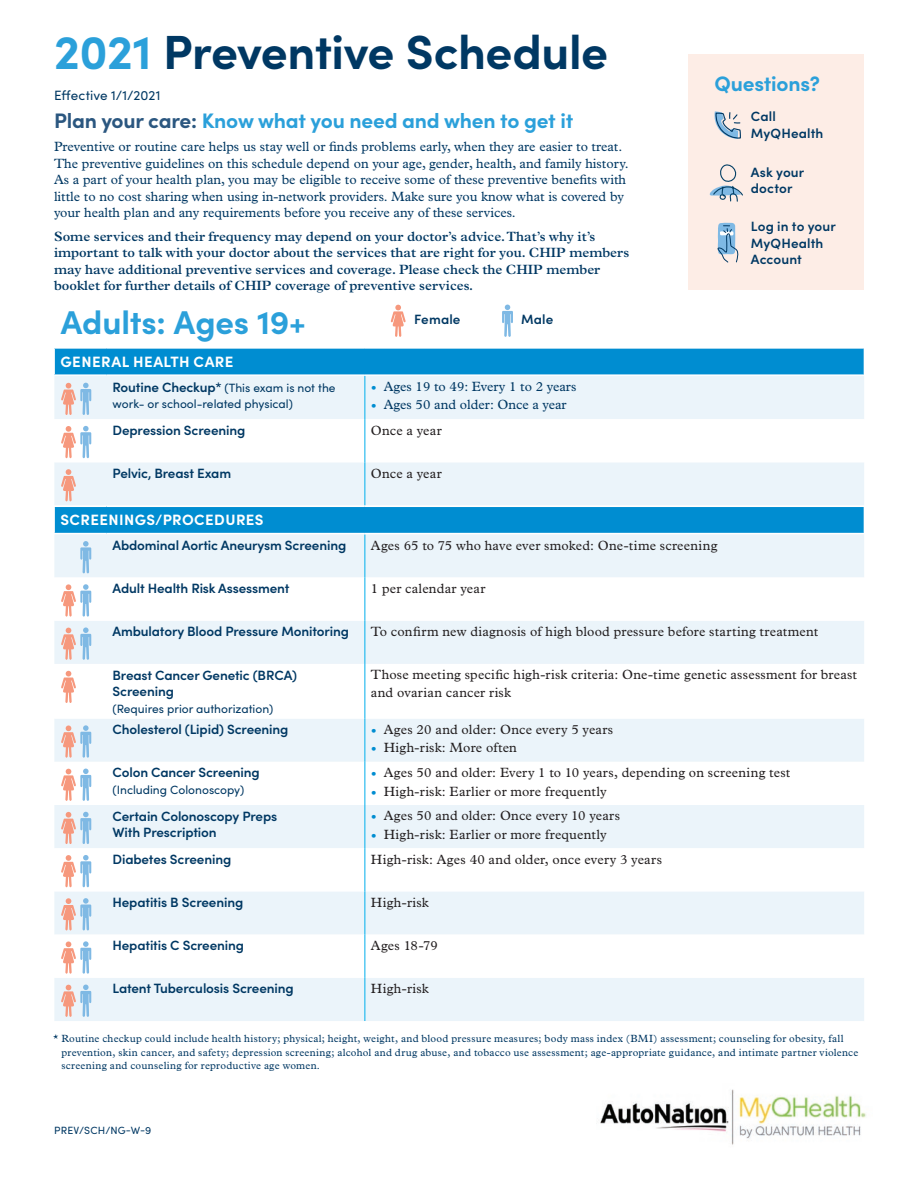
<style>
.page{position:relative;width:918px;height:1188px;background:#fff}
.page>*{position:absolute;margin:0;border:0;box-sizing:border-box;transform-origin:0 0}
.t1{font:700 48px "Sofia Pro";letter-spacing:-.01em;color:#003863}
.t2{font:700 33px "Sofia Pro";letter-spacing:-.005em;color:#2ba0da}
.Body_Paragraphs{font:700 21px "Sofia Pro";letter-spacing:-.01em;color:#2ba0da}
.t3{font:700 15px "Sofia Pro";letter-spacing:.03em;color:#fff}
.Description_Body{font:13.5px/17.2px "Plantin MT Pro";letter-spacing:.015em;color:#231f20}
.Body_Paragraphs-2{font:13.5px/16.5px "Plantin MT Pro";color:#003863}
.Screening_Procedure{font:600 13.5px/16.5px "Sofia Pro";letter-spacing:-.01em;color:#003863}
.Body_Paragraphs-3{font:600 13.5px/16.5px "Plantin MT Pro";color:#003863}
.Screening_Procedure-2{font:600 13.5px/16.5px "Sofia Pro";letter-spacing:.01em;color:#003863}
.Body_Paragraphs-4{font:13.5px "Sofia Pro";letter-spacing:.01em;color:#003863}
.t4{font:12px/16.5px "Sofia Pro";color:#003863}
.Section_Disclaimers{font:10.5px/13.5px "Plantin MT Pro";letter-spacing:.025em;color:#003863}
.t5{font:10.5px "Sofia Pro";letter-spacing:.02em;color:#003863}
.s1{color:#2ba0da}
.s2{color:#2b5780}
.s3{font-weight:600;font-size:13.5px}
.s4{font-family:"Sofia Pro";color:#008dd1}
</style>
<div class="page">
<div style="left:54px;top:348px;width:810px;height:27px;background:#008dd1"></div>
<div style="left:54px;top:376px;width:810px;height:130px;background:#ebf4fa"></div>
<hr style="left:54px;top:347px;width:53px;height:2px;background:#fff">
<hr style="left:107px;top:347px;width:258px;height:2px;background:#fff">
<hr style="left:365px;top:347px;width:500px;height:2px;background:#fff">
<hr style="left:54px;top:374px;width:53px;height:2px;background:#fff">
<hr style="left:107px;top:374px;width:258px;height:2px;background:#fff">
<hr style="left:365px;top:374px;width:500px;height:2px;background:#fff">
<svg style="left:54px;top:349px;width:1px;height:25px"></svg>
<hr style="left:364px;top:376px;width:1px;height:43px;background:#00afec">
<hr style="left:364px;top:462px;width:1px;height:44px;background:#00afec">
<svg style="left:54px;top:383px;width:810px;height:79px"></svg>
<svg style="left:61px;top:469px;width:15px;height:32px"></svg>
<div style="left:54px;top:506px;width:810px;height:28px;background:#008dd1"></div>
<div style="left:54px;top:534px;width:810px;height:487px;background:#ebf4fa"></div>
<svg style="left:54px;top:578px;width:810px;height:400px"></svg>
<hr style="left:364px;top:534px;width:1px;height:44px;background:#00afec">
<hr style="left:364px;top:578px;width:1px;height:43px;background:#00afec">
<hr style="left:364px;top:621px;width:1px;height:43px;background:#00afec">
<hr style="left:364px;top:664px;width:1px;height:55px;background:#00afec">
<hr style="left:364px;top:719px;width:1px;height:43px;background:#00afec">
<hr style="left:364px;top:762px;width:1px;height:43px;background:#00afec">
<hr style="left:364px;top:805px;width:1px;height:43px;background:#00afec">
<hr style="left:364px;top:848px;width:1px;height:43px;background:#00afec">
<hr style="left:364px;top:891px;width:1px;height:44px;background:#00afec">
<hr style="left:364px;top:935px;width:1px;height:43px;background:#00afec">
<hr style="left:364px;top:978px;width:1px;height:43px;background:#00afec">
<hr style="left:54px;top:506px;width:53px;height:1px;background:#fff">
<hr style="left:107px;top:506px;width:258px;height:1px;background:#fff">
<hr style="left:365px;top:506px;width:500px;height:1px;background:#fff">
<hr style="left:54px;top:533px;width:53px;height:1px;background:#fff">
<hr style="left:107px;top:533px;width:258px;height:1px;background:#fff">
<hr style="left:365px;top:533px;width:500px;height:1px;background:#fff">
<svg style="left:54px;top:507px;width:1px;height:26px"></svg>
<svg style="left:80px;top:541px;width:11px;height:32px"></svg>
<svg style="left:61px;top:584px;width:30px;height:33px"></svg>
<svg style="left:61px;top:627px;width:30px;height:33px"></svg>
<svg style="left:61px;top:671px;width:15px;height:32px"></svg>
<svg style="left:61px;top:725px;width:30px;height:33px"></svg>
<svg style="left:61px;top:769px;width:30px;height:32px"></svg>
<svg style="left:61px;top:812px;width:30px;height:32px"></svg>
<svg style="left:61px;top:855px;width:30px;height:32px"></svg>
<svg style="left:61px;top:898px;width:30px;height:32px"></svg>
<svg style="left:61px;top:941px;width:30px;height:33px"></svg>
<svg style="left:61px;top:985px;width:30px;height:32px"></svg>
<div style="left:688px;top:54px;width:176px;height:236px;background:#fdede6"></div>
<svg style="left:709px;top:164px;width:34px;height:38px"></svg>
<svg style="left:714px;top:111px;width:27px;height:28px"></svg>
<svg style="left:717px;top:223px;width:22px;height:40px"></svg>
<svg style="left:502px;top:305px;width:11px;height:32px"></svg>
<svg style="left:391px;top:305px;width:15px;height:32px"></svg>
<img style="left:600px;top:1089px;width:266px;height:56px">
<p class="t1" style="left:54px;top:15px;width:556px"><span class="s1">2021</span> Preventive Schedule</p>
<p class="Body_Paragraphs-4" style="left:54px;top:86px;width:108px">Effective 1/1/2021</p>
<p class="Body_Paragraphs" style="left:54px;top:105px;width:521px"><span class="s2">Plan your care:</span> Know what you need and when to get it</p>
<p class="Body_Paragraphs-2" style="left:54px;top:139px;width:576px">Preventive or routine care helps us stay well or finds problems early, when they are easier to treat.<br>The preventive guidelines on this schedule depend on your age, gender, health, and family history.<br>As a part of your health plan, you may be eligible to receive some of these preventive benefits with little to no cost sharing when using in-network providers. Make sure you know what is covered by your health plan and any requirements before you receive any of these services.</p>
<p class="Body_Paragraphs-3" style="left:54px;top:228px;width:577px">Some services and their frequency may depend on your doctor’s advice. That’s why it’s important to talk with your doctor about the services that are right for you. CHIP members may have additional preventive services and coverage. Please check the CHIP member booklet for further details of CHIP coverage of preventive services.</p>
<p class="t2" style="left:61px;top:297px;width:246px">Adults: Ages 19+</p>
<p class="t3" style="left:61px;top:350px;width:174px">GENERAL HEALTH CARE</p>
<p class="t4" style="left:113px;top:379px;width:225px"><span class="s3">Routine Checkup*</span> (This exam is not the work- or school-related physical)</p>
<p class="Body_Paragraphs-2" style="left:371px;top:379px;width:207px"><span class="s4">•</span> Ages 19 to 49: Every 1 to 2 years</p>
<p class="Screening_Procedure" style="left:414px;top:310px;width:48px">Female</p>
<p class="Screening_Procedure" style="left:521px;top:310px;width:34px">Male</p>
<p class="Body_Paragraphs-2" style="left:371px;top:396px;width:197px"><span class="s4">•</span> Ages 50 and older: Once a year</p>
<p class="Body_Paragraphs" style="left:714px;top:68px;width:107px">Questions?</p>
<p class="Screening_Procedure-2" style="left:751px;top:107px;width:74px">Call<br>MyQHealth</p>
<p class="Screening_Procedure-2" style="left:751px;top:163px;width:55px">Ask your doctor</p>
<p class="Screening_Procedure-2" style="left:751px;top:217px;width:87px">Log in to your<br>MyQHealth<br>Account</p>
<p class="Screening_Procedure" style="left:113px;top:421px;width:134px">Depression Screening</p>
<p class="Description_Body" style="left:371px;top:421px;width:72px">Once a year</p>
<p class="Screening_Procedure" style="left:113px;top:464px;width:120px">Pelvic, Breast Exam</p>
<p class="Description_Body" style="left:371px;top:465px;width:72px">Once a year</p>
<p class="t3" style="left:61px;top:508px;width:205px">SCREENINGS/PROCEDURES</p>
<p class="Screening_Procedure" style="left:113px;top:536px;width:235px">Abdominal Aortic Aneurysm Screening</p>
<p class="Description_Body" style="left:371px;top:537px;width:348px">Ages 65 to 75 who have ever smoked: One-time screening</p>
<p class="Screening_Procedure" style="left:113px;top:579px;width:179px">Adult Health Risk Assessment</p>
<p class="Description_Body" style="left:371px;top:580px;width:116px">1 per calendar year</p>
<p class="Screening_Procedure" style="left:113px;top:622px;width:238px">Ambulatory Blood Pressure Monitoring</p>
<p class="Description_Body" style="left:371px;top:623px;width:449px">To confirm new diagnosis of high blood pressure before starting treatment</p>
<p class="Screening_Procedure" style="left:113px;top:666px;width:186px">Breast Cancer Genetic (BRCA)<br>Screening</p>
<p class="t4" style="left:113px;top:699px;width:162px">(Requires prior authorization)</p>
<p class="Description_Body" style="left:371px;top:666px;width:488px">Those meeting specific high-risk criteria: One-time genetic assessment for breast and ovarian cancer risk</p>
<p class="Screening_Procedure" style="left:113px;top:720px;width:177px">Cholesterol (Lipid) Screening</p>
<p class="Description_Body" style="left:371px;top:721px;width:244px"><span class="s4">•</span> Ages 20 and older: Once every 5 years</p>
<p class="Description_Body" style="left:371px;top:739px;width:148px"><span class="s4">•</span> High-risk: More often</p>
<p class="Screening_Procedure" style="left:113px;top:764px;width:149px">Colon Cancer Screening</p>
<p class="t4" style="left:113px;top:781px;width:133px">(Including Colonoscopy)</p>
<p class="Description_Body" style="left:371px;top:764px;width:421px"><span class="s4">•</span> Ages 50 and older: Every 1 to 10 years, depending on screening test</p>
<p class="Description_Body" style="left:371px;top:782px;width:237px"><span class="s4">•</span> High-risk: Earlier or more frequently</p>
<p class="Screening_Procedure" style="left:113px;top:807px;width:166px">Certain Colonoscopy Preps<br>With Prescription</p>
<p class="Description_Body" style="left:371px;top:807px;width:251px"><span class="s4">•</span> Ages 50 and older: Once every 10 years</p>
<p class="Description_Body" style="left:371px;top:826px;width:237px"><span class="s4">•</span> High-risk: Earlier or more frequently</p>
<p class="Screening_Procedure" style="left:113px;top:850px;width:120px">Diabetes Screening</p>
<p class="Description_Body" style="left:371px;top:851px;width:293px">High-risk: Ages 40 and older, once every 3 years</p>
<p class="Screening_Procedure" style="left:113px;top:893px;width:132px">Hepatitis B Screening</p>
<p class="Description_Body" style="left:371px;top:894px;width:60px">High-risk</p>
<p class="Screening_Procedure" style="left:113px;top:936px;width:133px">Hepatitis C Screening</p>
<p class="Description_Body" style="left:371px;top:937px;width:69px">Ages 18-79</p>
<p class="Screening_Procedure" style="left:113px;top:980px;width:183px">Latent Tuberculosis Screening</p>
<p class="Description_Body" style="left:371px;top:980px;width:60px">High-risk</p>
<p class="Section_Disclaimers" style="left:62px;top:1032px;width:798px;text-indent:-8px">* Routine checkup could include health history; physical; height, weight, and blood pressure measures; body mass index (BMI) assessment; counseling for obesity, fall prevention, skin cancer, and safety; depression screening; alcohol and drug abuse, and tobacco use assessment; age-appropriate guidance, and intimate partner violence screening and counseling for reproductive age women.</p>
<p class="t5" style="left:54px;top:1122px;width:99px">PREV/SCH/NG-W-9</p>
</div>
